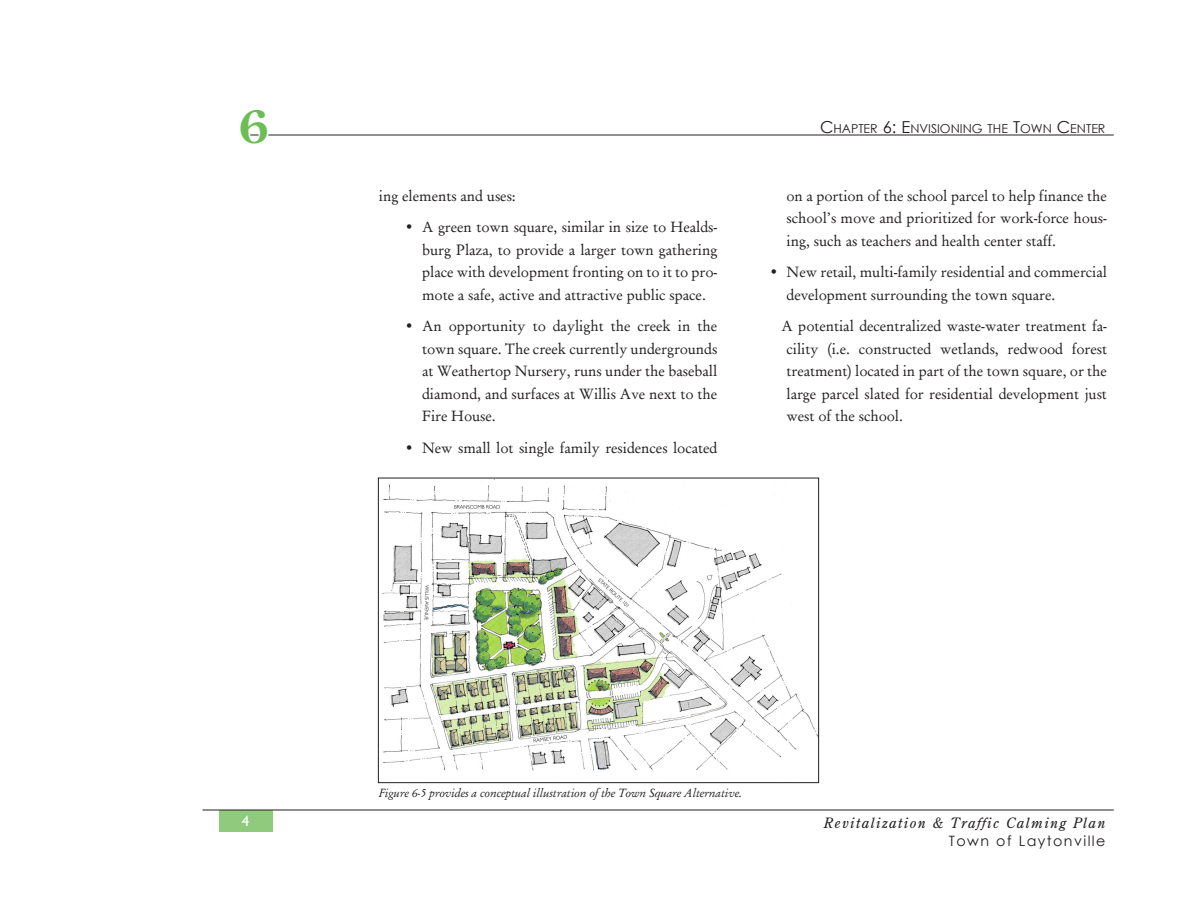
<style>
.page{position:relative;width:1188px;height:918px;background:#fff}
.page>*{position:absolute;margin:0;border:0;box-sizing:border-box;transform-origin:0 0}
.t1{font:700 45px "Century Old Style Std";color:#6bbe54}
.bullet{font:15px/22.5px "Garamond Antiqua";color:#231f20;text-align:justify}
.Body_Text_bt{font:15px "Garamond Antiqua";color:#231f20}
.t2{font:italic 14.25px "Century Old Style Std";letter-spacing:.1em;color:#231f20}
.t3{font:14.25px "Century Gothic";letter-spacing:.1em;color:#231f20}
.t4{font:12.3px "Century Gothic";color:#231f20}
.t5{font:italic 12px "Garamond";color:#231f20}
.s1{font-size:16.5px}
</style>
<div class="page">
<hr style="left:242px;top:135px;width:872px;height:1px;background:#231f20">
<div style="left:219px;top:810px;width:54px;height:22px;background:#90cb7d"></div>
<hr style="left:202px;top:810px;width:912px;height:1px;background:#231f20">
<svg style="left:242px;top:134px;width:28px;height:2px"></svg>
<img style="left:382px;top:484px;width:435px;height:287px">
<div style="left:378px;top:478px;width:441px;height:305px;border:1px solid #231f20"></div>
<h1 class="t1" style="left:239px;top:97px;width:31px">6</h1>
<p class="t4" style="left:820px;top:120px;width:287px"><span class="s1">C</span>HAPTER <span class="s1">6: E</span>NVISIONING THE <span class="s1">T</span>OWN <span class="s1">C</span>ENTER</p>
<p class="Body_Text_bt" style="left:379px;top:185px;width:138px">ing elements and uses:</p>
<p class="bullet" style="left:422px;top:215px;width:297px;text-indent:-16px">• A green town square, similar in size to Healds&shy;burg Plaza, to provide a larger town gathering place with development fronting on to it to pro&shy;mote a safe, active and attractive public space.</p>
<p class="bullet" style="left:422px;top:314px;width:297px;text-indent:-16px">• An opportunity to daylight the creek in the town square. The creek currently undergrounds at Weathertop Nursery, runs under the baseball diamond, and surfaces at Willis Ave next to the Fire House.</p>
<p class="bullet" style="left:406px;top:436px;width:313px">• New small lot single family residences located</p>
<p class="bullet" style="left:787px;top:184px;width:322px">on a portion of the school parcel to help finance the school’s move and prioritized for work-force hous&shy;ing, such as teachers and health center staff.</p>
<p class="bullet" style="left:787px;top:260px;width:322px;text-indent:-16px">• New retail, multi-family residential and commercial development surrounding the town square.</p>
<p class="bullet" style="left:787px;top:314px;width:322px;text-indent:-5px">A potential decentralized waste-water treatment fa&shy;cility (i.e. constructed wetlands, redwood forest treatment) located in part of the town square, or the large parcel slated for residential development just west of the school.</p>
<p class="t5" style="left:379px;top:786px;width:365px">Figure 6-5 provides a conceptual illustration of the Town Square Alternative.</p>
<p class="t2" style="left:824px;top:814px;width:283px">Revitalization &amp; Traffic Calming Plan</p>
<p class="t3" style="left:949px;top:830px;width:158px">TOWN OF LAYTONVILLE</p>
</div>
